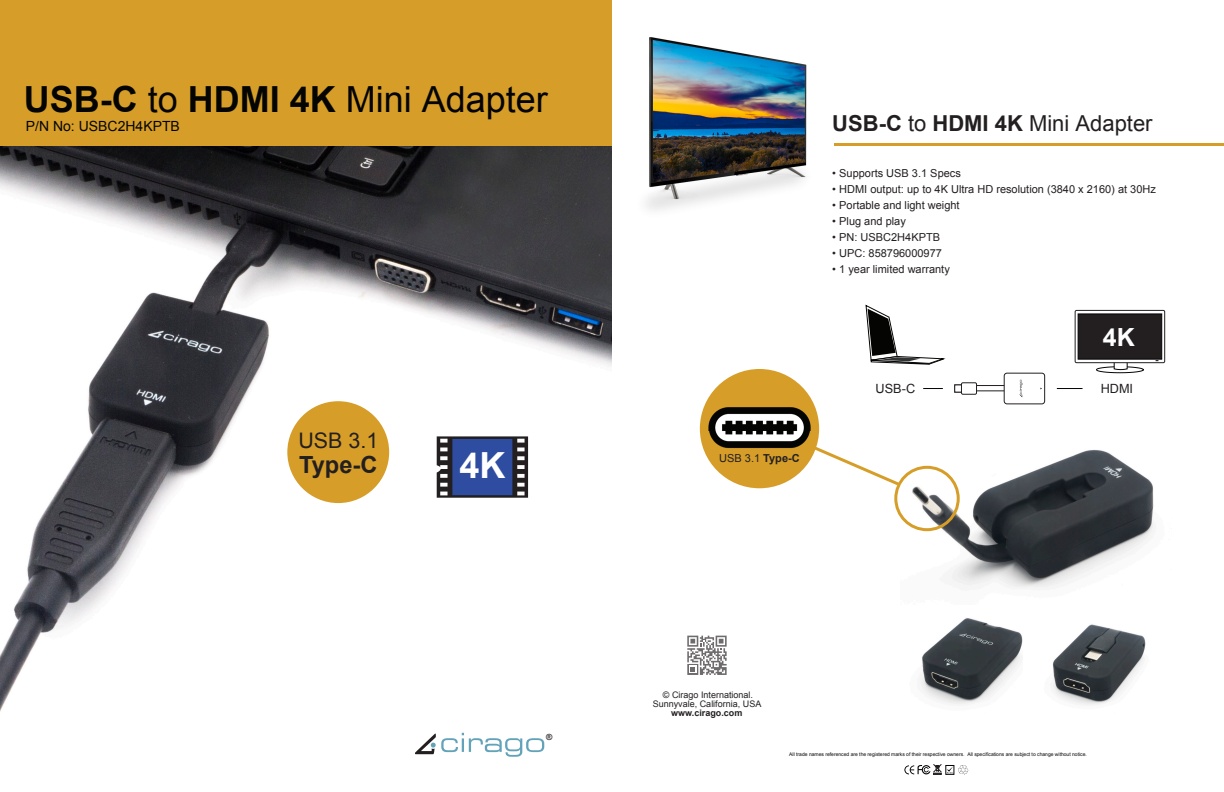
<style>
.page{position:relative;width:1224px;height:792px;background:#fff}
.page>*{position:absolute;margin:0;border:0;box-sizing:border-box;transform-origin:0 0}
.t1{font:36px "Arial";color:#040503}
.t2{font:700 36px "Arial";color:#fff}
.t3{font:700 25px "Arial";color:#fff}
.t4{font:700 23.6px "Arial";color:#231f20}
.t5{font:22px "Arial";color:#231f20}
.t6{font:21.5px "Arial";color:#231f20}
.t7{font:14px "Arial";color:#040503}
.t8{font:12.7px "Arial";color:#231f20}
.t9{font:11px "Arial";color:#231f20}
.t10{font:9px/9px "Arial";color:#231f20;text-align:center}
.t11{font:700 9px "Arial";color:#231f20}
.t12{font:700 8.5px "Arial";color:#231f20}
.t13{font:5px "Arial";color:#040503}
.s1{font-weight:700}
</style>
<div class="page">
<img style="left:0;top:146px;width:612px;height:566px">
<div style="left:0;top:0;width:612px;height:146px;background:#d69e28"></div>
<svg style="left:904px;top:764px;width:64px;height:11px"></svg>
<div style="left:287px;top:401px;width:102px;height:102px;background:#d69e28;border-radius:50%"></div>
<img style="left:649px;top:37px;width:158px;height:100px">
<img style="left:611px;top:137px;width:224px;height:105px">
<svg style="left:437px;top:436px;width:91px;height:62px;background:#3c4d7f"></svg>
<svg style="left:814px;top:442px;width:86px;height:46px"></svg>
<img style="left:900px;top:372px;width:254px;height:216px">
<div style="left:894px;top:466px;width:66px;height:65px;border:3px solid #d69e28;border-radius:50%"></div>
<div style="left:700px;top:369px;width:119px;height:119px;background:#d69e28;border-radius:50%"></div>
<img style="left:705px;top:373px;width:109px;height:109px">
<svg style="left:415px;top:733px;width:129px;height:24px"></svg>
<svg style="left:1095px;top:363px;width:50px;height:11px"></svg>
<svg style="left:1075px;top:310px;width:90px;height:53px"></svg>
<div style="left:1075px;top:310px;width:90px;height:53px;border:1px solid #231f20"></div>
<div style="left:1078px;top:314px;width:84px;height:45px;background:#231f20;border:1px solid #050504"></div>
<svg style="left:1057px;top:388px;width:26px;height:1px"></svg>
<svg style="left:865px;top:304px;width:81px;height:61px"></svg>
<div style="left:974px;top:386px;width:33px;height:5px;background:#fff"></div>
<hr style="left:975px;top:385px;width:32px;height:1px;background:#231f20">
<hr style="left:975px;top:390px;width:32px;height:1px;background:#231f20">
<div style="left:955px;top:385px;width:12px;height:7px;background:#fff"></div>
<div style="left:954px;top:384px;width:13px;height:9px;border:1px solid #231f20"></div>
<div style="left:961px;top:383px;width:16px;height:11px;background:#fff"></div>
<div style="left:961px;top:382px;width:16px;height:13px;border:1px solid #231f20"></div>
<div style="left:1004px;top:373px;width:41px;height:31px;background:#fff;border-radius:3px"></div>
<div style="left:1004px;top:373px;width:41px;height:31px;border:1px solid #231f20;border-radius:3px"></div>
<svg style="left:1019px;top:380px;width:3px;height:17px"></svg>
<svg style="left:923px;top:388px;width:20px;height:1px"></svg>
<img style="left:920px;top:618px;width:103px;height:87px">
<img style="left:1052px;top:624px;width:94px;height:81px">
<hr style="left:835px;top:143px;width:389px;height:3px;background:#d69e28">
<svg style="left:687px;top:635px;width:40px;height:1px"></svg>
<svg style="left:687px;top:636px;width:40px;height:39px"></svg>
<h1 class="t1" style="left:24px;top:76px;width:526px"><span class="s1">USB-C</span> to <span class="s1">HDMI 4K</span> Mini Adapter</h1>
<p class="t7" style="left:26px;top:117px;width:156px">P/N No: USBC2H4KPTB</p>
<h3 class="t5" style="left:832px;top:109px;width:322px"><span class="s1">USB-C</span> to <span class="s1">HDMI 4K</span> Mini Adapter</h3>
<p class="t9" style="left:832px;top:166px;width:130px">• Supports USB 3.1 Specs</p>
<p class="t9" style="left:832px;top:182px;width:325px">• HDMI output: up to 4K Ultra HD resolution (3840 x 2160) at 30Hz</p>
<p class="t9" style="left:832px;top:198px;width:129px">• Portable and light weight</p>
<p class="t9" style="left:832px;top:214px;width:75px">• Plug and play</p>
<p class="t9" style="left:832px;top:230px;width:109px">• PN: USBC2H4KPTB</p>
<p class="t9" style="left:832px;top:246px;width:111px">• UPC: 858796000977</p>
<p class="t9" style="left:832px;top:262px;width:119px">• 1 year limited warranty</p>
<h2 class="t3" style="left:1103px;top:320px;width:33px">4K</h2>
<h3 class="t6" style="left:298px;top:426px;width:81px">USB 3.1</h3>
<h3 class="t4" style="left:299px;top:449px;width:80px">Type-C</h3>
<h1 class="t2" style="left:459px;top:441px;width:48px">4K</h1>
<p class="t9" style="left:719px;top:451px;width:82px">USB 3.1 <span class="s1">Type-C</span></p>
<p class="t8" style="left:876px;top:381px;width:41px">USB-C</p>
<p class="t8" style="left:1101px;top:380px;width:34px">HDMI</p>
<p class="t12" style="left:546px;top:731px;width:8px">®</p>
<p class="t10" style="left:653px;top:691px;width:110px">© Cirago International.<br>Sunnyvale, California, USA</p>
<p class="t11" style="left:671px;top:707px;width:73px">www.cirago.com</p>
<p class="t13" style="left:789px;top:751px;width:299px">All trade names referenced are the registered marks of their respective owners. All specifications are subject to change without notice.</p>
</div>
